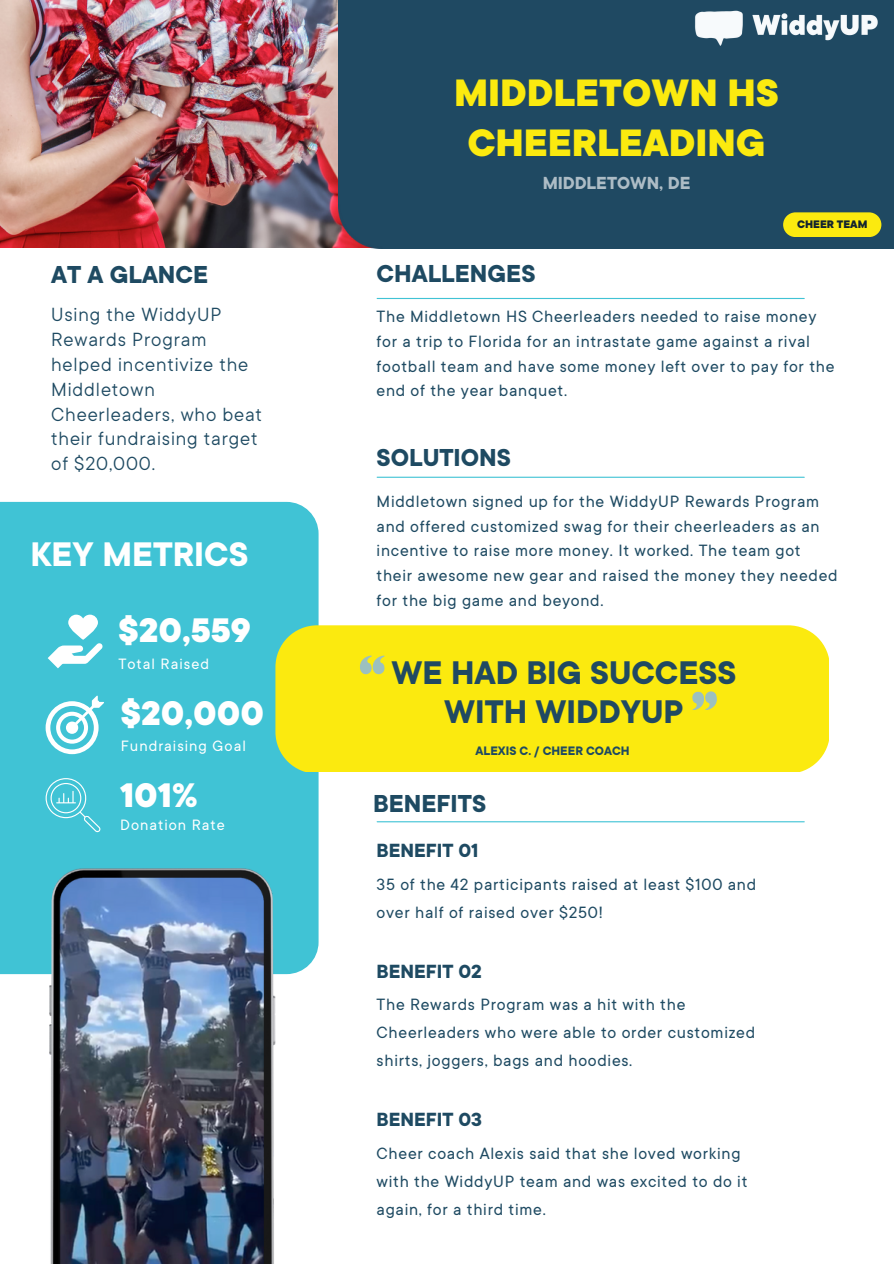
<style>
.page{position:relative;width:894px;height:1264px;background:#fff}
.page>*{position:absolute;margin:0;border:0;box-sizing:border-box;transform-origin:0 0}
.t1{font:800 42px/49.5px "TT Commons";color:#fbea0f;text-align:center}
.t2{font:800 37.5px "TT Commons";color:#fff}
.t3{font:700 37.5px "TT Commons";color:#fff}
.t4{font:700 36px/38.2px "TT Commons";color:#204962;text-align:center}
.t5{font:700 27px "TT Commons";color:#1e4a62}
.t6{font:21px/24.8px "TT Commons";letter-spacing:.04em;color:#1e4a62}
.t7{font:700 21px "TT Commons";color:#1e4a62}
.t8{font:700 19.2px "TT Commons";color:#fff}
.t9{font:18px/24.8px "TT Commons";letter-spacing:.04em;color:#1e4a62}
.t10{font:16.5px "TT Commons";letter-spacing:.06em;color:#fff}
.t11{font:700 13.5px "TT Commons";color:#1e4a62}
.t12{font:800 12px "TT Commons";color:#13242f}
</style>
<div class="page">
<div style="left:0;top:502px;width:318px;height:472px;background:#40c3d5"></div>
<img style="left:49px;top:868px;width:226px;height:395px">
<svg style="left:46px;top:695px;width:58px;height:59px"></svg>
<svg style="left:48px;top:614px;width:55px;height:54px"></svg>
<hr style="left:377px;top:298px;width:427px;height:1px;background:#40c3d5">
<hr style="left:377px;top:476px;width:427px;height:2px;background:#40c3d5">
<hr style="left:377px;top:821px;width:427px;height:1px;background:#40c3d5">
<img style="left:0;top:0;width:338px;height:248px">
<div style="left:338px;top:0;width:555px;height:248px;background:#1f4962"></div>
<img style="left:691px;top:9px;width:190px;height:37px">
<div style="left:275px;top:625px;width:553px;height:147px;background:#fbea0f"></div>
<div style="left:782px;top:212px;width:99px;height:25px;background:#fbea0f;border-radius:12px"></div>
<svg style="left:690px;top:690px;width:27px;height:20px"></svg>
<svg style="left:360px;top:655px;width:26px;height:19px"></svg>
<svg style="left:46px;top:778px;width:55px;height:54px"></svg>
<h3 class="t5" style="left:51px;top:259px;width:158px">AT A GLANCE</h3>
<p class="t6" style="left:51px;top:303px;width:212px">Using the WiddyUP<br>Rewards Program helped incentivize the<br>Middletown<br>Cheerleaders, who beat their fundraising target of $20,000.</p>
<h2 class="t3" style="left:30px;top:532px;width:219px">KEY METRICS</h2>
<h2 class="t2" style="left:118px;top:609px;width:134px">$20,559</h2>
<p class="t10" style="left:118px;top:654px;width:92px">Total Raised</p>
<h2 class="t2" style="left:121px;top:691px;width:145px">$20,000</h2>
<p class="t10" style="left:121px;top:736px;width:127px">Fundraising Goal</p>
<h2 class="t2" style="left:120px;top:773px;width:79px">101%</h2>
<p class="t10" style="left:120px;top:815px;width:106px">Donation Rate</p>
<h1 class="t1" style="left:454px;top:69px;width:326px">MIDDLETOWN HS<br>CHEERLEADING</h1>
<p class="t8" style="left:542px;top:172px;width:149px">MIDDLETOWN, DE</p>
<h3 class="t5" style="left:376px;top:258px;width:160px">CHALLENGES</h3>
<p class="t12" style="left:796px;top:217px;width:72px">CHEER TEAM</p>
<p class="t9" style="left:376px;top:304px;width:459px">The Middletown HS Cheerleaders needed to raise money for a trip to Florida for an intrastate game against a rival football team and have some money left over to pay for the end of the year banquet.</p>
<h3 class="t5" style="left:376px;top:442px;width:136px">SOLUTIONS</h3>
<p class="t9" style="left:376px;top:489px;width:462px">Middletown signed up for the WiddyUP Rewards Program and offered customized swag for their cheerleaders as an incentive to raise more money. It worked. The team got their awesome new gear and raised the money they needed for the big game and beyond.</p>
<h3 class="t4" style="left:391px;top:655px;width:346px">WE HAD BIG SUCCESS<br>WITH WIDDYUP</h3>
<p class="t11" style="left:475px;top:742px;width:155px">ALEXIS C. / CHEER COACH</p>
<h3 class="t5" style="left:373px;top:787px;width:115px">BENEFITS</h3>
<p class="t7" style="left:376px;top:838px;width:103px">BENEFIT 01</p>
<p class="t9" style="left:376px;top:870px;width:381px;line-height:28.2px">35 of the 42 participants raised at least $100 and over half of raised over $250!</p>
<p class="t7" style="left:376px;top:959px;width:107px">BENEFIT 02</p>
<p class="t9" style="left:376px;top:990px;width:380px;line-height:28.2px">The Rewards Program was a hit with the<br>Cheerleaders who were able to order customized shirts, joggers, bags and hoodies.</p>
<p class="t7" style="left:376px;top:1107px;width:107px">BENEFIT 03</p>
<p class="t9" style="left:376px;top:1139px;width:372px;line-height:28.2px">Cheer coach Alexis said that she loved working with the WiddyUP team and was excited to do it again, for a third time.</p>
</div>
